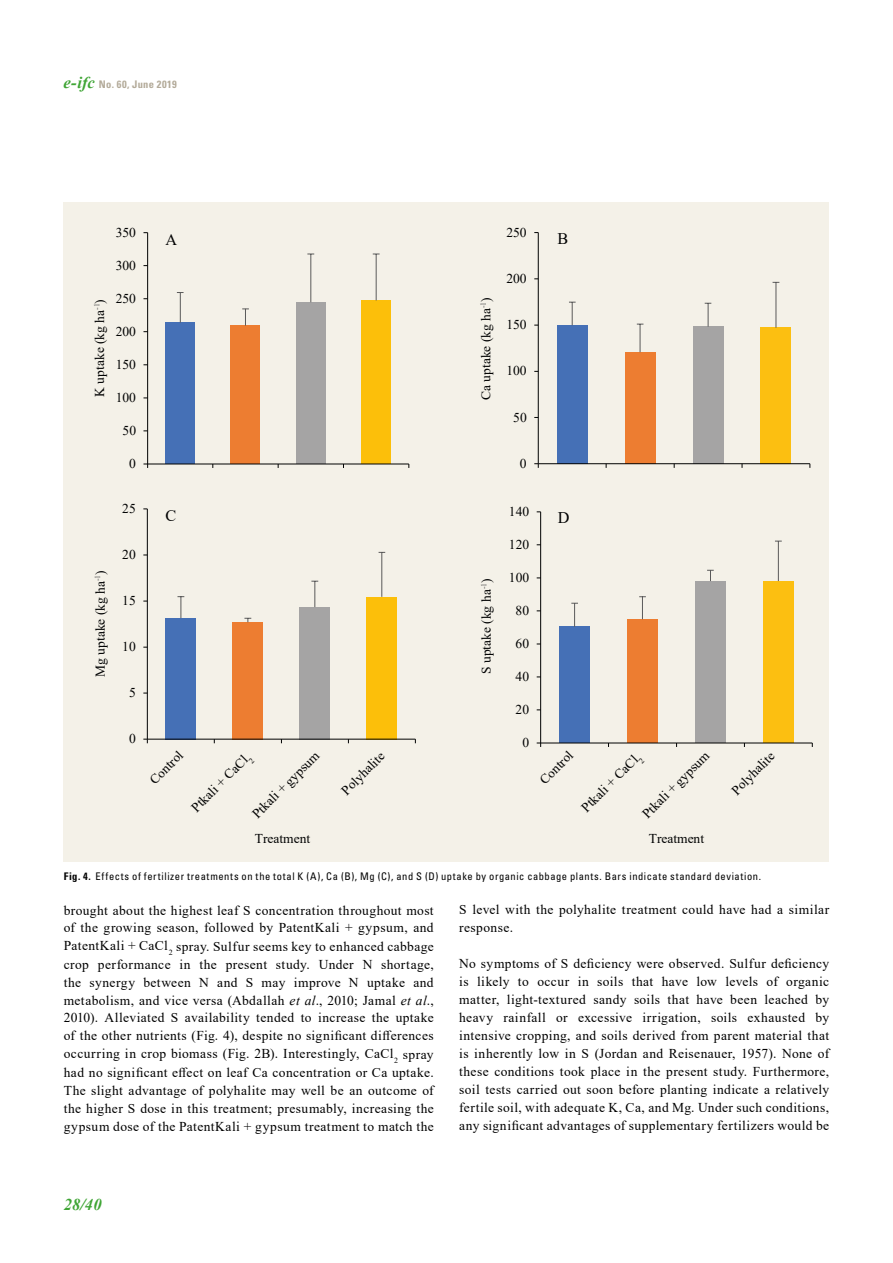
<style>
.page{position:relative;width:893px;height:1263px;background:#fff}
.page>*{position:absolute;margin:0;border:0;box-sizing:border-box;transform-origin:0 0}
.t1{font:italic 700 16.5px "Times New Roman";color:#3fa535}
.t2{font:16.2px "Times New Roman";color:#010202}
.t3{font:13.5px/18px "Times New Roman";letter-spacing:.03em;color:#000;text-align:justify}
.t4{font:13.5px "Times New Roman";color:#010202}
.t5{font:condensed 10.5px "Univers LT Std";letter-spacing:.055em;color:#000}
.t6{font:700 condensed 10.5px "Univers LT Std";letter-spacing:.035em;color:#b3aa99}
.s1{font-family:"Times New Roman";font-style:italic;font-stretch:normal;font-size:16.5px;color:#3fa535}
.s2{font-weight:700}
.s3{font-style:italic}
</style>
<div class="page">
<div style="left:64px;top:202px;width:765px;height:659px;background:#f4f1e8"></div>
<div style="left:231px;top:326px;width:29px;height:138px;background:#ed7d31"></div>
<div style="left:296px;top:302px;width:30px;height:162px;background:#a5a4a4"></div>
<div style="left:361px;top:300px;width:30px;height:164px;background:#fcbf0a"></div>
<div style="left:166px;top:323px;width:29px;height:141px;background:#4570b6"></div>
<hr style="left:180px;top:292px;width:1px;height:31px;background:#5a5a5a">
<svg style="left:242px;top:309px;width:7px;height:17px"></svg>
<hr style="left:311px;top:254px;width:1px;height:48px;background:#5a5a5a">
<hr style="left:376px;top:254px;width:1px;height:46px;background:#5a5a5a">
<hr style="left:147px;top:233px;width:1px;height:231px;background:#010202">
<hr style="left:148px;top:464px;width:261px;height:1px;background:#010202">
<div style="left:625px;top:352px;width:30px;height:112px;background:#ed7d31"></div>
<div style="left:693px;top:327px;width:30px;height:137px;background:#a5a4a4"></div>
<div style="left:760px;top:328px;width:31px;height:136px;background:#fcbf11"></div>
<div style="left:557px;top:325px;width:31px;height:139px;background:#4570b6"></div>
<svg style="left:569px;top:302px;width:7px;height:23px"></svg>
<svg style="left:637px;top:324px;width:6px;height:28px"></svg>
<svg style="left:705px;top:303px;width:6px;height:24px"></svg>
<hr style="left:776px;top:282px;width:1px;height:46px;background:#5a5a5a">
<hr style="left:538px;top:233px;width:1px;height:231px;background:#010202">
<hr style="left:538px;top:463px;width:272px;height:1px;background:#010202">
<svg style="left:534px;top:463px;width:5px;height:5px"></svg>
<div style="left:233px;top:622px;width:30px;height:117px;background:#ed7d31"></div>
<div style="left:300px;top:607px;width:30px;height:132px;background:#a5a4a4"></div>
<div style="left:367px;top:597px;width:30px;height:142px;background:#fcbf0a"></div>
<div style="left:166px;top:618px;width:30px;height:121px;background:#4570b6"></div>
<svg style="left:177px;top:596px;width:7px;height:22px"></svg>
<svg style="left:244px;top:618px;width:7px;height:4px"></svg>
<svg style="left:311px;top:581px;width:7px;height:26px"></svg>
<hr style="left:382px;top:552px;width:1px;height:45px;background:#5a5a5a">
<hr style="left:147px;top:509px;width:1px;height:230px;background:#010202">
<hr style="left:147px;top:739px;width:268px;height:1px;background:#010202">
<div style="left:627px;top:619px;width:31px;height:124px;background:#ed7d31"></div>
<div style="left:695px;top:581px;width:31px;height:162px;background:#a5a4a4"></div>
<div style="left:763px;top:581px;width:31px;height:162px;background:#fcbf11"></div>
<div style="left:559px;top:627px;width:31px;height:116px;background:#4570b6"></div>
<svg style="left:571px;top:603px;width:7px;height:24px"></svg>
<svg style="left:639px;top:596px;width:7px;height:23px"></svg>
<svg style="left:707px;top:570px;width:7px;height:11px"></svg>
<hr style="left:778px;top:541px;width:1px;height:40px;background:#5a5a5a">
<hr style="left:540px;top:512px;width:1px;height:231px;background:#010202">
<hr style="left:541px;top:743px;width:271px;height:1px;background:#010202">
<p class="t6" style="left:63px;top:78px;width:115px"><span class="s1">e-ifc</span> No. 60, June 2019</p>
<p class="t4" style="left:116px;top:223px;width:22px">350</p>
<p class="t4" style="left:116px;top:256px;width:22px">300</p>
<p class="t4" style="left:90px;top:397px;width:99px;rotate:-90deg">K uptake (kg ha<sup>-1</sup>)</p>
<p class="t4" style="left:116px;top:289px;width:22px">250</p>
<p class="t4" style="left:116px;top:322px;width:22px">200</p>
<p class="t4" style="left:116px;top:355px;width:22px">150</p>
<p class="t4" style="left:116px;top:388px;width:22px">100</p>
<p class="t4" style="left:122px;top:421px;width:15px">50</p>
<p class="t4" style="left:129px;top:454px;width:8px">0</p>
<p class="t4" style="left:122px;top:499px;width:15px">25</p>
<p class="t4" style="left:91px;top:677px;width:108px;rotate:-90deg">Mg uptake (kg ha<sup>-1</sup>)</p>
<p class="t4" style="left:122px;top:545px;width:15px">20</p>
<p class="t4" style="left:122px;top:591px;width:15px">15</p>
<p class="t4" style="left:122px;top:637px;width:15px">10</p>
<p class="t4" style="left:129px;top:683px;width:8px">5</p>
<p class="t4" style="left:129px;top:729px;width:8px">0</p>
<p class="t2" style="left:165px;top:228px;width:13px">A</p>
<p class="t2" style="left:165px;top:504px;width:12px">C</p>
<p class="t4" style="left:506px;top:223px;width:22px">250</p>
<p class="t4" style="left:476px;top:400px;width:104px;rotate:-90deg">Ca uptake (kg ha<sup>-1</sup>)</p>
<p class="t4" style="left:506px;top:269px;width:22px">200</p>
<p class="t4" style="left:506px;top:315px;width:22px">150</p>
<p class="t4" style="left:506px;top:361px;width:22px">100</p>
<p class="t4" style="left:513px;top:408px;width:15px">50</p>
<p class="t4" style="left:520px;top:454px;width:8px">0</p>
<p class="t4" style="left:477px;top:674px;width:97px;rotate:-90deg">S uptake (kg ha<sup>-1</sup>)</p>
<p class="t4" style="left:509px;top:502px;width:22px">140</p>
<p class="t4" style="left:509px;top:535px;width:22px">120</p>
<p class="t4" style="left:509px;top:568px;width:22px">100</p>
<p class="t4" style="left:516px;top:601px;width:15px">80</p>
<p class="t4" style="left:516px;top:634px;width:15px">60</p>
<p class="t4" style="left:516px;top:667px;width:15px">40</p>
<p class="t4" style="left:516px;top:700px;width:15px">20</p>
<p class="t4" style="left:522px;top:733px;width:8px">0</p>
<p class="t2" style="left:557px;top:227px;width:12px">B</p>
<p class="t2" style="left:558px;top:507px;width:13px">D</p>
<p class="t3" style="left:248px;top:809px;width:90px;rotate:-45deg">Ptkali + gypsum</p>
<p class="t3" style="left:337px;top:786px;width:56px;rotate:-45deg">Polyhalite</p>
<p class="t3" style="left:535px;top:775px;width:43px;rotate:-45deg">Control</p>
<p class="t3" style="left:577px;top:803px;width:79px;rotate:-45deg">Ptkali + CaCl<sub>2</sub></p>
<p class="t3" style="left:145px;top:775px;width:43px;rotate:-45deg">Control</p>
<p class="t3" style="left:187px;top:803px;width:79px;rotate:-45deg">Ptkali + CaCl<sub>2</sub></p>
<p class="t3" style="left:638px;top:809px;width:90px;rotate:-45deg">Ptkali + gypsum</p>
<p class="t3" style="left:727px;top:786px;width:56px;rotate:-45deg">Polyhalite</p>
<p class="t4" style="left:255px;top:829px;width:57px">Treatment</p>
<p class="t4" style="left:649px;top:829px;width:57px">Treatment</p>
<p class="t5" style="left:64px;top:869px;width:699px"><span class="s2">Fig. 4.</span> Effects of fertilizer treatments on the total K (A), Ca (B), Mg (C), and S (D) uptake by organic cabbage plants. Bars indicate standard deviation.</p>
<p class="t3" style="left:64px;top:900px;width:371px">brought about the highest leaf S concentration throughout most of the growing season, followed by PatentKali + gypsum, and PatentKali + CaCl<sub>2</sub> spray. Sulfur seems key to enhanced cabbage crop performance in the present study. Under N shortage, the synergy between N and S may improve N uptake and metabolism, and vice versa (Abdallah <span class="s3">et al</span>., 2010; Jamal <span class="s3">et al</span>., 2010). Alleviated S availability tended to increase the uptake of the other nutrients (Fig. 4), despite no significant differences occurring in crop biomass (Fig. 2B). Interestingly, CaCl<sub>2</sub> spray had no significant effect on leaf Ca concentration or Ca uptake.<br>The slight advantage of polyhalite may well be an outcome of the higher S dose in this treatment; presumably, increasing the gypsum dose of the PatentKali + gypsum treatment to match the</p>
<p class="t3" style="left:459px;top:900px;width:371px">S level with the polyhalite treatment could have had a similar response.</p>
<p class="t3" style="left:459px;top:954px;width:371px">No symptoms of S deficiency were observed. Sulfur deficiency is likely to occur in soils that have low levels of organic matter, light-textured sandy soils that have been leached by heavy rainfall or excessive irrigation, soils exhausted by intensive cropping, and soils derived from parent material that is inherently low in S (Jordan and Reisenauer, 1957). None of these conditions took place in the present study. Furthermore, soil tests carried out soon before planting indicate a relatively fertile soil, with adequate K, Ca, and Mg. Under such conditions, any significant advantages of supplementary fertilizers would be</p>
<p class="t1" style="left:64px;top:1193px;width:39px">28/40</p>
</div>
